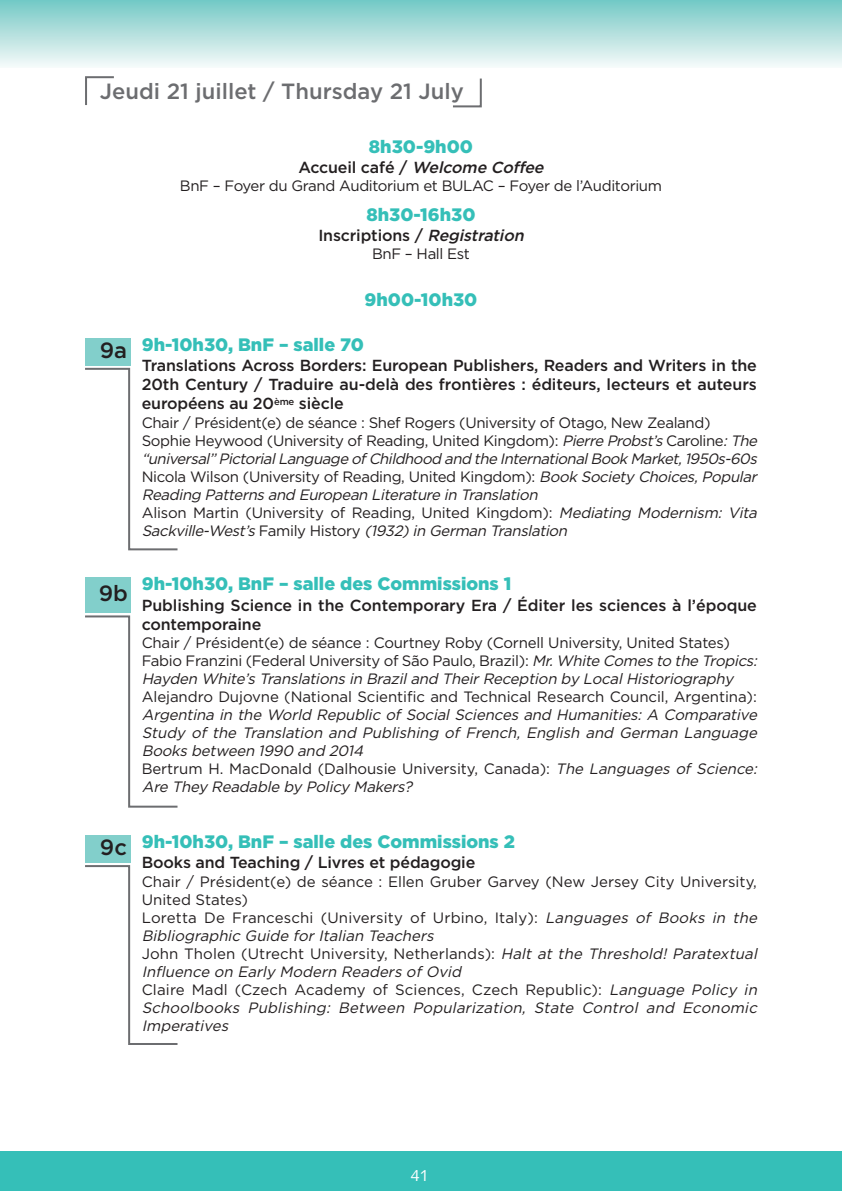
<style>
.page{position:relative;width:842px;height:1191px;background:#fff}
.page>*{position:absolute;margin:0;border:0;box-sizing:border-box;transform-origin:0 0}
.t1{font:500 22px "Gotham";color:#6c6d70}
.t2{font:500 22px "Gotham";color:#231f20}
.t3{font:900 18px "Gotham";color:#35bfb8}
.t4{font:500 16px/19.2px "Gotham";letter-spacing:-.01em;color:#231f20;text-align:justify}
.t5{font:italic 500 16px "Gotham";color:#231f20}
.t6{font:16px "Syntax";color:#fff}
.t7{font:15px/18px "Gotham";letter-spacing:-.005em;color:#231f20}
.t8{font:italic 15px/18px "Gotham";color:#231f20}
.t9{font:15px "Gotham";letter-spacing:-.025em;color:#231f20}
.s1{font-style:normal}
.s2{font-style:italic}
</style>
<div class="page">
<div style="left:0;top:0;width:842px;height:68px;background:linear-gradient(to bottom,#73c8c4,#f5f9f9)"></div>
<div style="left:0;top:1151px;width:842px;height:40px;background:#35bfb8"></div>
<div style="left:85px;top:338px;width:45px;height:28px;background:#82cfcb"></div>
<div style="left:85px;top:577px;width:45px;height:35px;background:#82cfcb"></div>
<div style="left:85px;top:835px;width:45px;height:27px;background:#82cfcb"></div>
<svg style="left:85px;top:367px;width:93px;height:184px"></svg>
<svg style="left:85px;top:615px;width:93px;height:193px"></svg>
<svg style="left:85px;top:865px;width:93px;height:180px"></svg>
<svg style="left:85px;top:76px;width:29px;height:29px"></svg>
<svg style="left:453px;top:78px;width:29px;height:30px"></svg>
<h1 class="t1" style="left:100px;top:78px;width:365px">Jeudi 21 juillet / Thursday 21 July</h1>
<p class="t3" style="left:369px;top:136px;width:106px">8h30-9h00</p>
<p class="t5" style="left:298px;top:158px;width:249px"><span class="s1">Accueil café /</span> Welcome Coffee</p>
<p class="t9" style="left:180px;top:177px;width:484px">BnF – Foyer du Grand Auditorium et BULAC – Foyer de l’Auditorium</p>
<p class="t3" style="left:366px;top:204px;width:111px">8h30-16h30</p>
<p class="t4" style="left:318px;top:225px;width:209px">Inscriptions / <span class="s2">Registration</span></p>
<p class="t9" style="left:372px;top:245px;width:99px">BnF – Hall Est</p>
<p class="t3" style="left:365px;top:290px;width:114px">9h00-10h30</p>
<h1 class="t2" style="left:100px;top:337px;width:29px">9a</h1>
<p class="t3" style="left:142px;top:334px;width:224px">9h-10h30, BnF – salle 70</p>
<p class="t4" style="left:142px;top:356px;width:617px">Translations Across Borders: European Publishers, Readers and Writers in the 20th Century / Traduire au-delà des frontières : éditeurs, lecteurs et auteurs européens au 20<sup>ème</sup> siècle</p>
<p class="t8" style="left:142px;top:414px;width:619px"><span class="s1">Chair / Président(e) de séance : Shef Rogers (University of Otago, New Zealand)<br>Sophie Heywood (University of Reading, United Kingdom):</span> PierreProbst’s<span class="s1">Caroline</span>:The “universal” Pictorial Language of Childhood and the International Book Market, 1950s-60s <span class="s1">Nicola Wilson (University of Reading, United Kingdom):</span> Book Society Choices, Popular Reading Patterns and European Literature in Translation<br><span class="s1">Alison Martin (University of Reading, United Kingdom):</span> Mediating Modernism: Vita Sackville-West’s <span class="s1">Fa m i l y H i sto r y</span> (1932) in German Translation</p>
<h1 class="t2" style="left:99px;top:581px;width:31px">9b</h1>
<p class="t3" style="left:142px;top:573px;width:371px">9h-10h30, BnF – salle des Commissions 1</p>
<p class="t4" style="left:142px;top:595px;width:617px">Publishing Science in the Contemporary Era / Éditer les sciences à l’époque contemporaine</p>
<p class="t7" style="left:142px;top:634px;width:619px">Chair / Président(e) de séance : Courtney Roby (Cornell University, United States)<br>Fabio Franzini (Federal University of São Paulo, Brazil): <span class="s2">Mr.WhiteComestotheTropics:<br>Hayden White’s Translations in Brazil and Their Reception by Local Historiography</span></p>
<p class="t7" style="left:142px;top:688px;width:617px">Alejandro Dujovne (National Scientific and Technical Research Council, Argentina):</p>
<p class="t8" style="left:142px;top:706px;width:619px">Argentina in the World Republic of Social Sciences and Humanities: A Comparative Study of the Translation and Publishing of French, English and German Language Books between 1990 and 2014<br><span class="s1">Bertrum H. MacDonald (Dalhousie University, Canada):</span> The Languages of Science:<br>Are They Readable by Policy Makers?</p>
<h1 class="t2" style="left:100px;top:834px;width:28px">9c</h1>
<p class="t3" style="left:142px;top:831px;width:375px">9h-10h30, BnF – salle des Commissions 2</p>
<p class="t4" style="left:142px;top:853px;width:335px">Books and Teaching / Livres et pédagogie</p>
<p class="t7" style="left:142px;top:872px;width:619px">Chair / Président(e) de séance : Ellen Gruber Garvey (New Jersey City University, United States)<br>Loretta De Franceschi (University of Urbino, Italy): <span class="s2">Languages of Books in the Bibliographic Guide for Italian Teachers<br></span>John Tholen (Utrecht University, Netherlands): <span class="s2">Halt at the Threshold! Paratextual Influence on Early Modern Readers of Ovid<br></span>Claire Madl (Czech Academy of Sciences, Czech Republic): <span class="s2">Language Policy in Schoolbooks Publishing: Between Popularization, State Control and Economic Imperatives</span></p>
<p class="t6" style="left:411px;top:1168px;width:19px">41</p>
</div>
